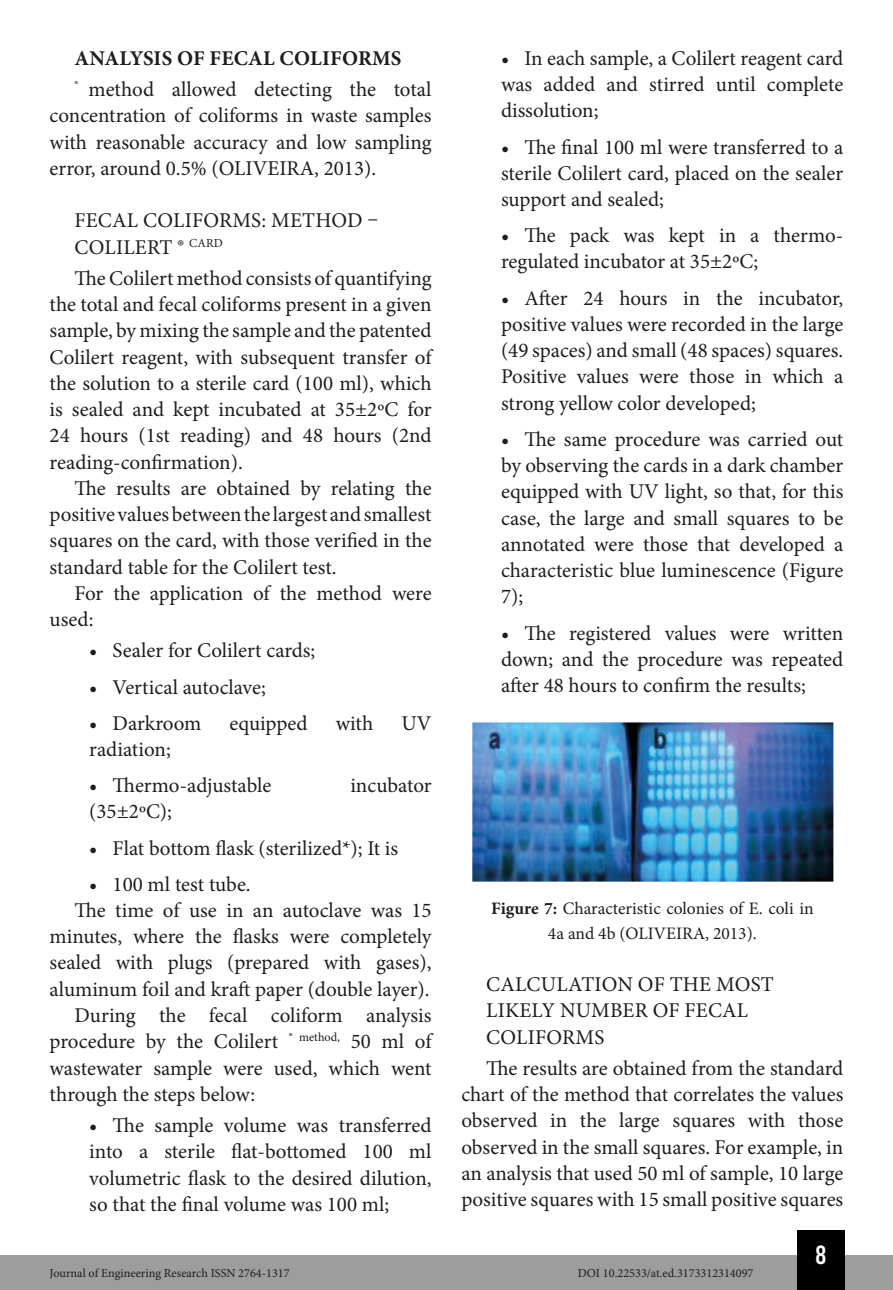
<style>
.page{position:relative;width:893px;height:1290px;background:#fff}
.page>*{position:absolute;margin:0;border:0;box-sizing:border-box;transform-origin:0 0}
.t1{font:26.25px "Bebas Kai";color:#fff}
.t2{font:21px/26.2px "Minion Pro";color:#1d1d1b;text-align:justify}
.t3{font:17.5px/24.5px "Minion Pro";color:#1d1d1b;text-align:center}
.t4{font:12.25px "Minion Pro";color:#1d1d1b}
.s1{font-weight:700}
</style>
<div class="page">
<div style="left:0;top:1255px;width:893px;height:35px;background:#9d9d9d"></div>
<div style="left:797px;top:1230px;width:48px;height:60px;background:#000"></div>
<img style="left:472px;top:722px;width:362px;height:160px">
<p class="t2" style="left:74px;top:43px;width:359px;line-height:31.2px"><span class="s1">ANALYSIS OF FECAL COLIFORMS<br></span><sup>®</sup> method allowed detecting the total</p>
<p class="t2" style="left:50px;top:103px;width:383px">concentration of coliforms in waste samples with reasonable accuracy and low sampling error, around 0.5% (OLIVEIRA, 2013).</p>
<p class="t2" style="left:75px;top:208px;width:305px">FECAL COLIFORMS: METHOD –<br>COLILERT ® <sup>CARD</sup></p>
<p class="t2" style="left:50px;top:265px;width:384px;text-indent:25px">The Colilert method consists of quantifying the total and fecal coliforms present in a given sample, by mixing the sample and the patented Colilert reagent, with subsequent transfer of the solution to a sterile card (100 ml), which is sealed and kept incubated at 35±2ºC for 24 hours (1st reading) and 48 hours (2nd reading-confirmation).</p>
<p class="t2" style="left:50px;top:475px;width:384px;text-indent:25px">The results are obtained by relating the positive values between the largest and smallest squares on the card, with those verified in the standard table for the Colilert test.</p>
<p class="t2" style="left:50px;top:580px;width:383px;text-indent:25px">For the application of the method were used:</p>
<p class="t2" style="left:89px;top:638px;width:228px">• Sealer for Colilert cards;</p>
<p class="t2" style="left:89px;top:674px;width:178px">• Vertical autoclave;</p>
<p class="t2" style="left:89px;top:710px;width:114px">• Darkroom</p>
<p class="t2" style="left:230px;top:710px;width:80px">equipped</p>
<p class="t2" style="left:336px;top:710px;width:39px">with</p>
<p class="t2" style="left:401px;top:710px;width:32px">UV</p>
<p class="t2" style="left:89px;top:736px;width:83px">radiation;</p>
<p class="t2" style="left:89px;top:772px;width:184px">• Thermo-adjustable</p>
<p class="t2" style="left:350px;top:772px;width:83px">incubator</p>
<p class="t2" style="left:89px;top:799px;width:84px">(35±2ºC);</p>
<p class="t2" style="left:89px;top:835px;width:310px">• Flat bottom flask (sterilized*); It is</p>
<p class="t2" style="left:89px;top:871px;width:163px">• 100 ml test tube.</p>
<p class="t2" style="left:74px;top:897px;width:359px">The time of use in an autoclave was 15</p>
<p class="t2" style="left:50px;top:923px;width:383px">minutes, where the flasks were completely</p>
<p class="t2" style="left:50px;top:950px;width:383px">sealed with plugs (prepared with gases),</p>
<p class="t2" style="left:50px;top:976px;width:381px">aluminum foil and kraft paper (double layer).</p>
<p class="t2" style="left:74px;top:1002px;width:359px">During the fecal coliform analysis</p>
<p class="t2" style="left:50px;top:1028px;width:383px">procedure by the Colilert <sup>®</sup> <sup>method,</sup> 50 ml of</p>
<p class="t2" style="left:50px;top:1055px;width:384px">wastewater sample were used, which went</p>
<p class="t2" style="left:50px;top:1081px;width:207px">through the steps below:</p>
<p class="t2" style="left:89px;top:1112px;width:344px">• The sample volume was transferred into a sterile flat-bottomed 100 ml volumetric flask to the desired dilution, so that the final volume was 100 ml;</p>
<p class="t2" style="left:501px;top:45px;width:344px">• In each sample, a Colilert reagent card was added and stirred until complete dissolution;</p>
<p class="t2" style="left:501px;top:134px;width:344px">• The final 100 ml were transferred to a sterile Colilert card, placed on the sealer support and sealed;</p>
<p class="t2" style="left:501px;top:222px;width:344px">• The pack was kept in a thermo&shy;regulated incubator at 35±2ºC;</p>
<p class="t2" style="left:501px;top:285px;width:344px">• After 24 hours in the incubator, positive values were recorded in the large (49 spaces) and small (48 spaces) squares.<br>Positive values were those in which a strong yellow color developed;</p>
<p class="t2" style="left:501px;top:426px;width:344px">• The same procedure was carried out by observing the cards in a dark chamber equipped with UV light, so that, for this case, the large and small squares to be annotated were those that developed a characteristic blue luminescence (Figure 7);</p>
<p class="t2" style="left:501px;top:620px;width:344px">• The registered values were written down; and the procedure was repeated after 48 hours to confirm the results;</p>
<p class="t3" style="left:491px;top:896px;width:324px"><span class="s1">Figure 7:</span> Characteristic colonies of E. coli in<br>4a and 4b (OLIVEIRA, 2013).</p>
<p class="t2" style="left:486px;top:971px;width:289px;text-align:left">CALCULATION OF THE MOST<br>LIKELY NUMBER OF FECAL<br>COLIFORMS</p>
<p class="t2" style="left:461px;top:1055px;width:384px;text-indent:25px">The results are obtained from the standard chart of the method that correlates the values observed in the large squares with those observed in the small squares. For example, in an analysis that used 50 ml of sample, 10 large positive squares with 15 small positive squares</p>
<p class="t1" style="left:816px;top:1241px;width:12px">8</p>
<p class="t4" style="left:50px;top:1265px;width:242px">Journal of Engineering Research ISSN 2764-1317</p>
<p class="t4" style="left:578px;top:1265px;width:177px">DOI 10.22533/at.ed.3173312314097</p>
</div>
